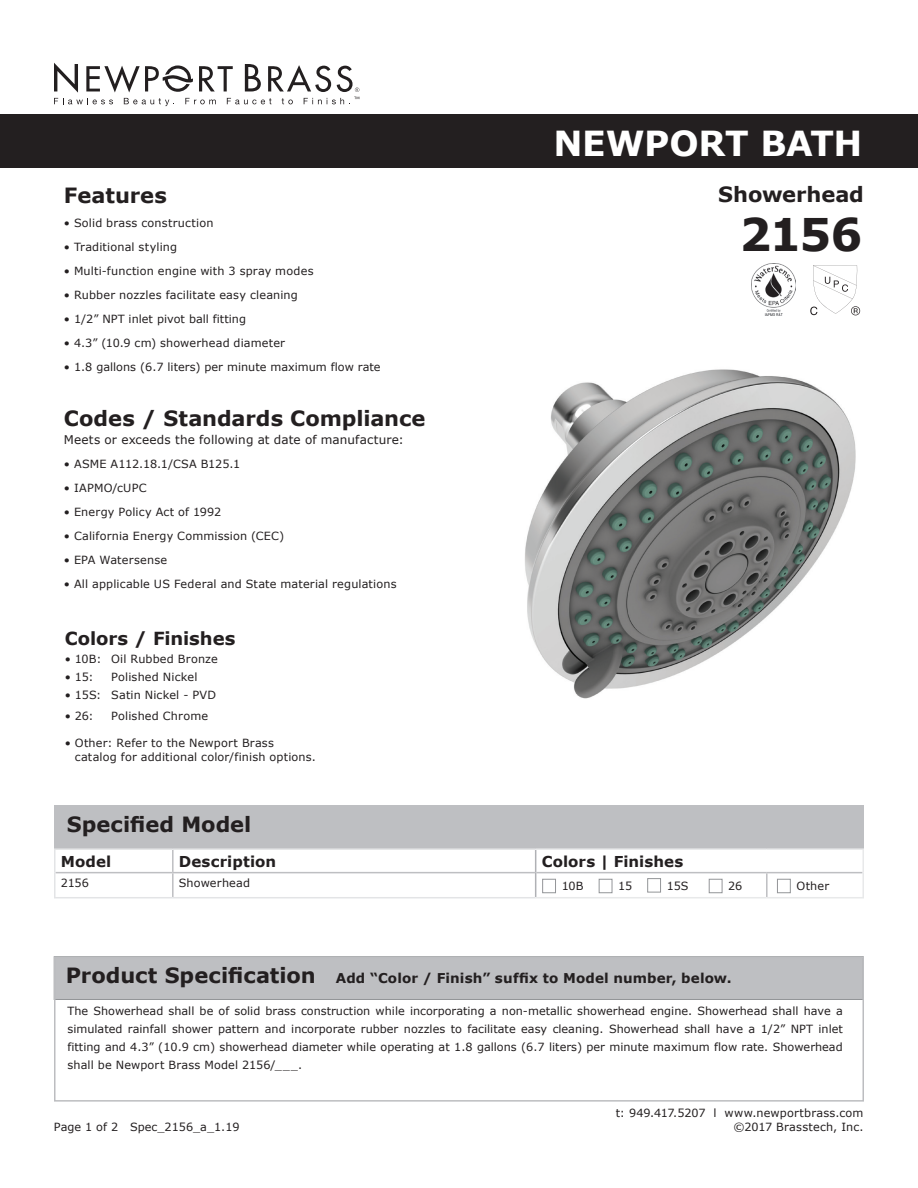
<style>
.page{position:relative;width:918px;height:1188px;background:#fff}
.page>*{position:absolute;margin:0;border:0;box-sizing:border-box;transform-origin:0 0}
.t1{font:700 45px "Verdana";color:#231f20}
.t2{font:700 34.5px "Verdana";letter-spacing:-.01em;color:#fff}
.t3{font:700 21px "Verdana";color:#231f20}
.t4{font:700 18px "Verdana";letter-spacing:-.005em;color:#231f20}
.t5{font:700 15px "Verdana";letter-spacing:.005em;color:#231f20}
.t6{font:700 13.5px "Verdana";letter-spacing:.01em;color:#231f20}
.t7{font:12px "Verdana";letter-spacing:.01em;color:#231f20}
.t8{font:11.25px/18px "Verdana";letter-spacing:.015em;color:#231f20;text-align:right}
.s1{font-size:21px}
</style>
<div class="page">
<div style="left:0;top:114px;width:918px;height:54px;background:#231f20"></div>
<svg style="left:54px;top:63px;width:305px;height:43px"></svg>
<img style="left:525px;top:369px;width:331px;height:330px">
<div style="left:54px;top:806px;width:810px;height:43px;background:#bebfc2"></div>
<div style="left:647px;top:878px;width:14px;height:14px;border:1px solid #939598"></div>
<div style="left:542px;top:879px;width:14px;height:14px;border:1px solid #939598"></div>
<div style="left:709px;top:879px;width:13px;height:14px;border:1px solid #939598"></div>
<div style="left:777px;top:879px;width:14px;height:14px;border:1px solid #939598"></div>
<div style="left:599px;top:879px;width:13px;height:14px;border:1px solid #939598"></div>
<hr style="left:172px;top:850px;width:2px;height:22px;background:#bebfc2">
<hr style="left:56px;top:872px;width:117px;height:1px;background:#bebfc2">
<hr style="left:173px;top:872px;width:362px;height:1px;background:#bebfc2">
<hr style="left:172px;top:873px;width:2px;height:24px;background:#bebfc2">
<hr style="left:536px;top:872px;width:231px;height:1px;background:#bebfc2">
<hr style="left:767px;top:872px;width:96px;height:1px;background:#bebfc2">
<hr style="left:766px;top:873px;width:2px;height:24px;background:#bebfc2">
<svg style="left:535px;top:850px;width:1px;height:47px"></svg>
<hr style="left:54px;top:848px;width:119px;height:2px;background:#e3e4e6">
<hr style="left:54px;top:850px;width:2px;height:23px;background:#e3e4e6">
<hr style="left:173px;top:848px;width:363px;height:2px;background:#e3e4e6">
<hr style="left:54px;top:873px;width:2px;height:24px;background:#e3e4e6">
<hr style="left:54px;top:897px;width:119px;height:1px;background:#e3e4e6">
<hr style="left:173px;top:897px;width:363px;height:1px;background:#e3e4e6">
<hr style="left:536px;top:848px;width:231px;height:2px;background:#e8e9ea">
<hr style="left:767px;top:848px;width:97px;height:2px;background:#e8e9ea">
<hr style="left:862px;top:850px;width:2px;height:23px;background:#e8e9ea">
<hr style="left:862px;top:873px;width:2px;height:24px;background:#e8e9ea">
<hr style="left:536px;top:897px;width:231px;height:1px;background:#e8e9ea">
<hr style="left:767px;top:897px;width:97px;height:1px;background:#e8e9ea">
<div style="left:54px;top:957px;width:809px;height:43px;background:#bebfc2;border:1px solid #939598"></div>
<div style="left:54px;top:957px;width:810px;height:145px;border:2px solid #bcbdc0"></div>
<svg style="left:810px;top:265px;width:50px;height:50px"></svg>
<img style="left:752px;top:263px;width:44px;height:52px">
<h2 class="t2" style="left:554px;top:119px;width:310px">NEWPORT BATH</h2>
<h3 class="t3" style="left:64px;top:180px;width:105px">Features</h3>
<h3 class="t3" style="left:718px;top:180px;width:147px">Showerhead</h3>
<p class="t8" style="left:64px;top:213px;width:151px">• Solid brass construction</p>
<p class="t8" style="left:64px;top:237px;width:115px">• Traditional styling</p>
<p class="t8" style="left:64px;top:261px;width:251px">• Multi-function engine with 3 spray modes</p>
<p class="t8" style="left:64px;top:285px;width:235px">• Rubber nozzles facilitate easy cleaning</p>
<p class="t8" style="left:64px;top:309px;width:184px">• 1/2” NPT inlet pivot ball fitting</p>
<p class="t8" style="left:64px;top:333px;width:223px">• 4.3” (10.9 cm) showerhead diameter</p>
<p class="t8" style="left:64px;top:357px;width:318px">• 1.8 gallons (6.7 liters) per minute maximum flow rate</p>
<h3 class="t3" style="left:64px;top:404px;width:363px">Codes / Standards Compliance</h3>
<p class="t7" style="left:64px;top:432px;width:342px">Meets or exceeds the following at date of manufacture:</p>
<p class="t8" style="left:64px;top:455px;width:178px">• ASME A112.18.1/CSA B125.1</p>
<p class="t8" style="left:64px;top:479px;width:84px">• IAPMO/cUPC</p>
<p class="t8" style="left:64px;top:503px;width:159px">• Energy Policy Act of 1992</p>
<p class="t8" style="left:64px;top:527px;width:222px">• California Energy Commission (CEC)</p>
<p class="t8" style="left:64px;top:551px;width:105px">• EPA Watersense</p>
<p class="t8" style="left:64px;top:575px;width:334px">• All applicable US Federal and State material regulations</p>
<h1 class="t1" style="left:740px;top:202px;width:124px">2156</h1>
<h3 class="t4" style="left:65px;top:626px;width:172px">Colors / Finishes</h3>
<p class="t8" style="left:65px;top:650px;width:155px">• 10B: Oil Rubbed Bronze</p>
<p class="t8" style="left:65px;top:668px;width:30px">• 15:</p>
<p class="t8" style="left:111px;top:668px;width:88px">Polished Nickel</p>
<p class="t8" style="left:65px;top:686px;width:153px">• 15S: Satin Nickel - PVD</p>
<p class="t8" style="left:65px;top:707px;width:31px">• 26:</p>
<p class="t8" style="left:111px;top:707px;width:98px">Polished Chrome</p>
<p class="t8" style="left:75px;top:736px;width:243px;line-height:13.5px;text-align:left;text-indent:-10px">• Other: Refer to the Newport Brass catalog for additional color/finish options.</p>
<h3 class="t3" style="left:67px;top:810px;width:186px">Specified Model</h3>
<h3 class="t5" style="left:61px;top:851px;width:52px">Model</h3>
<h3 class="t5" style="left:179px;top:851px;width:99px">Description</h3>
<h3 class="t5" style="left:542px;top:851px;width:143px">Colors | Finishes</h3>
<p class="t8" style="left:61px;top:874px;width:30px">2156</p>
<p class="t8" style="left:179px;top:874px;width:73px">Showerhead</p>
<p class="t8" style="left:562px;top:877px;width:23px">10B</p>
<p class="t8" style="left:618px;top:877px;width:16px">15</p>
<p class="t8" style="left:667px;top:876px;width:23px">15S</p>
<p class="t8" style="left:728px;top:877px;width:16px">26</p>
<p class="t8" style="left:797px;top:877px;width:34px">Other</p>
<p class="t6" style="left:66px;top:969px;width:667px"><span class="s1">Product Specification</span> Add “Color / Finish” suffix to Model number, below.</p>
<p class="t8" style="left:68px;top:1002px;width:777px;text-align:justify">The Showerhead shall be of solid brass construction while incorporating a non-metallic showerhead engine. Showerhead shall have a simulated rainfall shower pattern and incorporate rubber nozzles to facilitate easy cleaning. Showerhead shall have a 1/2” NPT inlet fitting and 4.3” (10.9 cm) showerhead diameter while operating at 1.8 gallons (6.7 liters) per minute maximum flow rate. Showerhead shall be Newport Brass Model 2156/___.</p>
<p class="t8" style="left:54px;top:1118px;width:187px">Page 1 of 2 Spec_2156_a_1.19</p>
<p class="t8" style="left:616px;top:1106px;width:249px;line-height:13.5px">t: 949.417.5207 l www.newportbrass.com ©2017 Brasstech, Inc.</p>
</div>
